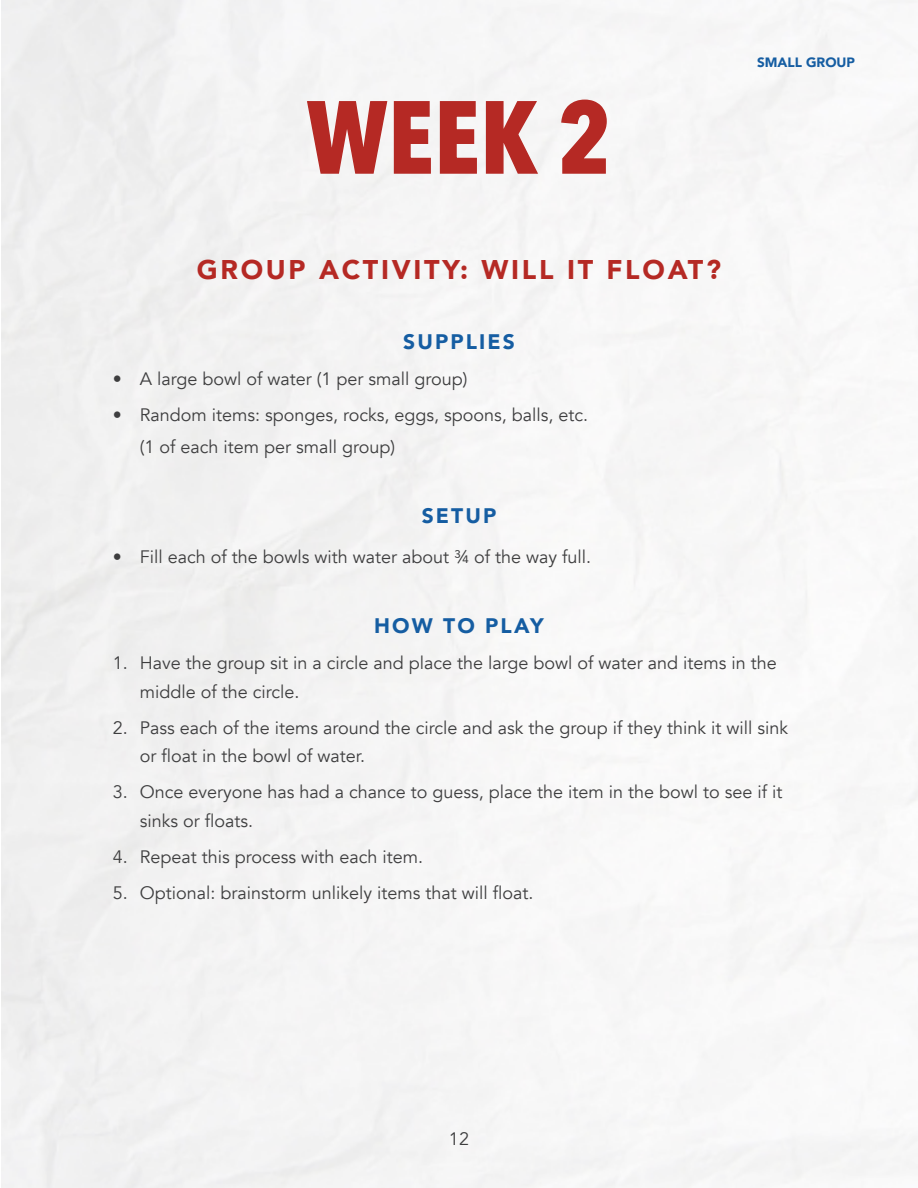
<style>
.page{position:relative;width:918px;height:1188px;background:#fff}
.page>*{position:absolute;margin:0;border:0;box-sizing:border-box;transform-origin:0 0}
.t1{font:700 100.5px "Avenir Next Condensed";color:#b52924}
.t2{font:900 27px "Avenir";letter-spacing:.1em;color:#b52924}
.t3{font:900 21px "Avenir";letter-spacing:.1em;color:#155da2}
.t4{font:18px/28.5px "Avenir";color:#3e3e3f}
.t5{font:900 13.5px "Avenir";color:#155da2}
</style>
<div class="page">
<svg style="left:306px;top:100px;width:126px;height:74px"></svg>
<svg style="left:439px;top:100px;width:39px;height:74px"></svg>
<svg style="left:485px;top:100px;width:54px;height:75px"></svg>
<svg style="left:560px;top:99px;width:48px;height:75px"></svg>
<h1 class="t1" style="left:307px;top:76px;width:306px">WEEK 2</h1>
<p class="t2" style="left:197px;top:246px;width:526px">GROUP ACTIVITY: WILL IT FLOAT?</p>
<p class="t3" style="left:403px;top:324px;width:113px">SUPPLIES</p>
<p class="t4" style="left:113px;top:365px;width:356px">• A large bowl of water (1 per small group)</p>
<p class="t4" style="left:140px;top:399px;width:450px;line-height:32.4px;text-indent:-27px">• Random items: sponges, rocks, eggs, spoons, balls, etc. (1 of each item per small group)</p>
<p class="t3" style="left:422px;top:498px;width:76px">SETUP</p>
<p class="t4" style="left:113px;top:543px;width:480px">• Fill each of the bowls with water about ¾ of the way full.</p>
<p class="t5" style="left:757px;top:50px;width:99px">SMALL GROUP</p>
<p class="t3" style="left:374px;top:608px;width:171px">HOW TO PLAY</p>
<p class="t4" style="left:140px;top:649px;width:638px;text-indent:-27px">1. Have the group sit in a circle and place the large bowl of water and items in the middle of the circle.</p>
<p class="t4" style="left:140px;top:713px;width:650px;text-indent:-27px">2. Pass each of the items around the circle and ask the group if they think it will sink or float in the bowl of water.</p>
<p class="t4" style="left:140px;top:778px;width:644px;text-indent:-27px">3. Once everyone has had a chance to guess, place the item in the bowl to see if it sinks or floats.</p>
<p class="t4" style="left:113px;top:842px;width:312px">4. Repeat this process with each item.</p>
<p class="t4" style="left:113px;top:878px;width:422px">5. Optional: brainstorm unlikely items that will float.</p>
<p class="t4" style="left:449px;top:1124px;width:22px">12</p>
</div>
